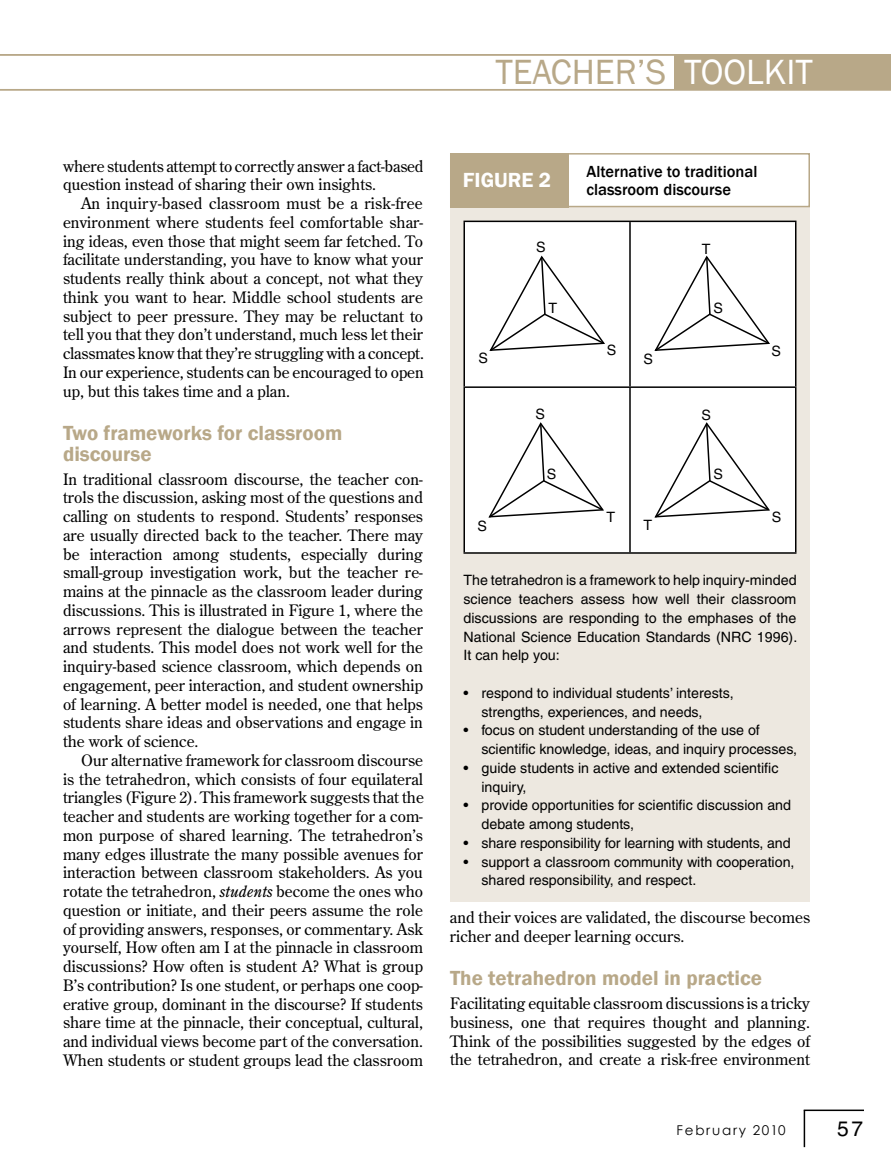
<style>
.page{position:relative;width:891px;height:1175px;background:#fff}
.page>*{position:absolute;margin:0;border:0;box-sizing:border-box;transform-origin:0 0}
.t1{font:36px "Franklin Gothic";color:#b8a888}
.t2{font:600 21px/21px "Franklin Gothic";color:#b8a888}
.t3{font:600 21px "Franklin Gothic";color:#fff}
.t4{font:21px "Helvetica LT Std";color:#000}
.t5{font:500 16.5px/18px "Franklin Gothic";color:#000}
.t6{font:15.75px/18.8px "Century Old Style";color:#000;text-align:justify}
.t7{font:14.25px/18.8px "Helvetica";color:#000;text-align:justify}
.t8{font:13.5px "Century Gothic";letter-spacing:.13em;color:#000}
.s1{color:#fff}
.s2{font-style:italic}
</style>
<div class="page">
<hr style="left:804px;top:1109px;width:60px;height:2px;background:#000">
<hr style="left:804px;top:1110px;width:1px;height:37px;background:#000">
<svg style="left:0;top:54px;width:891px;height:36px"></svg>
<div style="left:675px;top:54px;width:216px;height:35px;background:#b8a888"></div>
<div style="left:450px;top:207px;width:360px;height:694px;background:#ede8e0"></div>
<div style="left:465px;top:223px;width:330px;height:329px;background:#fff"></div>
<hr style="left:464px;top:221px;width:166px;height:1px;background:#000">
<hr style="left:464px;top:222px;width:1px;height:164px;background:#000">
<hr style="left:630px;top:221px;width:166px;height:1px;background:#000">
<hr style="left:629px;top:222px;width:2px;height:164px;background:#000">
<hr style="left:795px;top:222px;width:1px;height:164px;background:#000">
<hr style="left:464px;top:386px;width:166px;height:2px;background:#000">
<hr style="left:464px;top:388px;width:1px;height:164px;background:#000">
<hr style="left:630px;top:386px;width:166px;height:2px;background:#000">
<hr style="left:629px;top:388px;width:2px;height:164px;background:#000">
<hr style="left:795px;top:388px;width:1px;height:164px;background:#000">
<hr style="left:464px;top:552px;width:166px;height:2px;background:#000">
<hr style="left:630px;top:552px;width:166px;height:2px;background:#000">
<div style="left:450px;top:153px;width:360px;height:54px;border:2px solid #b8a888"></div>
<div style="left:450px;top:153px;width:118px;height:54px;background:#b8a888"></div>
<svg style="left:488px;top:255px;width:118px;height:97px;background:#eee"></svg>
<svg style="left:653px;top:255px;width:118px;height:97px;background:#eee"></svg>
<svg style="left:487px;top:421px;width:118px;height:98px;background:#eee"></svg>
<svg style="left:653px;top:421px;width:118px;height:98px;background:#eee"></svg>
<h1 class="t1" style="left:495px;top:51px;width:319px">TEACHER’S <span class="s1">TOOLKIT</span></h1>
<p class="t6" style="left:63px;top:156px;width:362px">where students attempt to correctly answer a fact-based question instead of sharing their own insights.</p>
<p class="t6" style="left:63px;top:194px;width:362px;text-indent:18px">An inquiry-based classroom must be a risk-free environment where students feel comfortable shar&shy;ing ideas, even those that might seem far fetched. To facilitate understanding, you have to know what your students really think about a concept, not what they think you want to hear. Middle school students are subject to peer pressure. They may be reluctant to tell you that they don’t understand, much less let their classmates know that they’re struggling with a concept.<br>In our experience, students can be encouraged to open up, but this takes time and a plan.</p>
<h2 class="t2" style="left:63px;top:422px;width:281px">Two frameworks for classroom discourse</h2>
<p class="t6" style="left:63px;top:469px;width:362px">In traditional classroom discourse, the teacher con&shy;trols the discussion, asking most of the questions and calling on students to respond. Students’ responses are usually directed back to the teacher. There may be interaction among students, especially during small-group investigation work, but the teacher re&shy;mains at the pinnacle as the classroom leader during discussions. This is illustrated in Figure 1, where the arrows represent the dialogue between the teacher and students. This model does not work well for the inquiry-based science classroom, which depends on engagement, peer interaction, and student ownership of learning. A better model is needed, one that helps students share ideas and observations and engage in the work of science.</p>
<p class="t6" style="left:63px;top:750px;width:362px;text-indent:18px">Our alternative framework for classroom discourse is the tetrahedron, which consists of four equilateral triangles (Figure 2). This framework suggests that the teacher and students are working together for a com&shy;mon purpose of shared learning. The tetrahedron’s many edges illustrate the many possible avenues for interaction between classroom stakeholders. As you rotate the tetrahedron, <span class="s2">students</span> become the ones who question or initiate, and their peers assume the role of providing answers, responses, or commentary. Ask yourself, How often am I at the pinnacle in classroom discussions? How often is student A? What is group B’s contribution? Is one student, or perhaps one coop&shy;erative group, dominant in the discourse? If students share time at the pinnacle, their conceptual, cultural, and individual views become part of the conversation.<br>When students or student groups lead the classroom</p>
<h2 class="t3" style="left:463px;top:168px;width:90px">FIGURE 2</h2>
<p class="t5" style="left:586px;top:162px;width:172px">Alternative to traditional classroom discourse</p>
<p class="t7" style="left:536px;top:238px;width:11px">S</p>
<p class="t7" style="left:702px;top:239px;width:10px">T</p>
<p class="t7" style="left:548px;top:298px;width:10px">T</p>
<p class="t7" style="left:713px;top:298px;width:11px">S</p>
<p class="t7" style="left:478px;top:349px;width:11px">S</p>
<p class="t7" style="left:607px;top:340px;width:11px">S</p>
<p class="t7" style="left:643px;top:349px;width:11px">S</p>
<p class="t7" style="left:771px;top:341px;width:11px">S</p>
<p class="t7" style="left:535px;top:405px;width:11px">S</p>
<p class="t7" style="left:701px;top:406px;width:11px">S</p>
<p class="t7" style="left:547px;top:464px;width:11px">S</p>
<p class="t7" style="left:713px;top:464px;width:11px">S</p>
<p class="t7" style="left:477px;top:516px;width:11px">S</p>
<p class="t7" style="left:606px;top:508px;width:10px">T</p>
<p class="t7" style="left:643px;top:515px;width:10px">T</p>
<p class="t7" style="left:772px;top:507px;width:11px">S</p>
<p class="t7" style="left:464px;top:571px;width:335px">The tetrahedron is a framework to help inquiry-minded science teachers assess how well their classroom discussions are responding to the emphases of the National Science Education Standards (NRC 1996).<br>It can help you:</p>
<p class="t7" style="left:481px;top:683px;width:317px;text-align:left">respond to individual students’ interests, strengths, experiences, and needs,<br>focus on student understanding of the use of scientific knowledge, ideas, and inquiry processes, guide students in active and extended scientific inquiry,<br>provide opportunities for scientific discussion and debate among students,<br>share responsibility for learning with students, and support a classroom community with cooperation, shared responsibility, and respect.</p>
<p class="t6" style="left:450px;top:908px;width:362px">and their voices are validated, the discourse becomes richer and deeper learning occurs.</p>
<h2 class="t2" style="left:450px;top:967px;width:314px">The tetrahedron model in practice</h2>
<p class="t6" style="left:450px;top:993px;width:362px">Facilitating equitable classroom discussions is a tricky business, one that requires thought and planning.<br>Think of the possibilities suggested by the edges of the tetrahedron, and create a risk-free environment</p>
<p class="t8" style="left:677px;top:1121px;width:111px">February 2010</p>
<h2 class="t4" style="left:837px;top:1116px;width:28px">57</h2>
</div>
